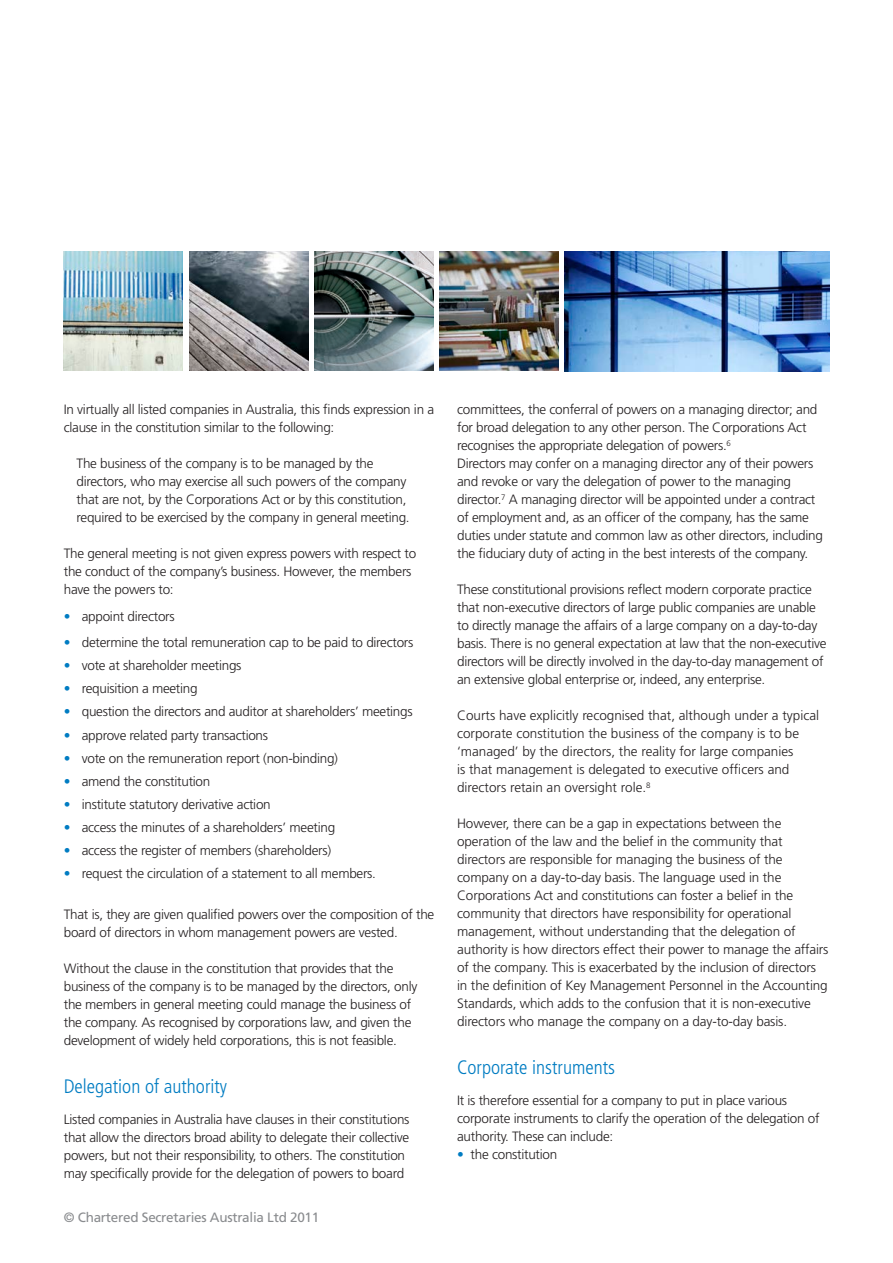
<style>
.page{position:relative;width:893px;height:1263px;background:#fff}
.page>*{position:absolute;margin:0;border:0;box-sizing:border-box;transform-origin:0 0}
.t1{font:300 condensed 19.5px "Frutiger";color:#007cc2}
.t2{font:300 13.5px/18px "Frutiger";letter-spacing:-.02em;color:#231f20}
.t3{font:300 13.5px/18px "Frutiger";color:#231f20}
.t4{font:13.5px "Frutiger";letter-spacing:-.02em;color:#8a8c8f}
.s1{color:#007cc2}
</style>
<div class="page">
<img style="left:439px;top:252px;width:119px;height:119px">
<img style="left:314px;top:252px;width:119px;height:119px">
<img style="left:64px;top:252px;width:119px;height:119px">
<img style="left:189px;top:252px;width:119px;height:119px">
<img style="left:565px;top:252px;width:264px;height:119px">
<p class="t2" style="left:64px;top:401px;width:372px">In virtually all listed companies in Australia, this finds expression in a clause in the constitution similar to the following:</p>
<p class="t2" style="left:77px;top:455px;width:335px">The business of the company is to be managed by the directors, who may exercise all such powers of the company that are not, by the Corporations Act or by this constitution, required to be exercised by the company in general meeting.</p>
<p class="t2" style="left:64px;top:545px;width:354px">The general meeting is not given express powers with respect to the conduct of the company’s business. However, the members have the powers to:</p>
<p class="t2" style="left:64px;top:607px;width:112px"><span class="s1">•</span> appoint directors</p>
<p class="t2" style="left:64px;top:634px;width:351px"><span class="s1">•</span> determine the total remuneration cap to be paid to directors</p>
<p class="t2" style="left:64px;top:657px;width:179px"><span class="s1">•</span> vote at shareholder meetings</p>
<p class="t2" style="left:64px;top:680px;width:135px"><span class="s1">•</span> requisition a meeting</p>
<p class="t2" style="left:64px;top:703px;width:350px"><span class="s1">•</span> question the directors and auditor at shareholders’ meetings</p>
<p class="t2" style="left:64px;top:726px;width:206px"><span class="s1">•</span> approve related party transactions</p>
<p class="t2" style="left:64px;top:749px;width:276px"><span class="s1">•</span> vote on the remuneration report (non-binding)</p>
<p class="t2" style="left:64px;top:772px;width:148px"><span class="s1">•</span> amend the constitution</p>
<p class="t2" style="left:64px;top:795px;width:208px"><span class="s1">•</span> institute statutory derivative action</p>
<p class="t2" style="left:64px;top:818px;width:273px"><span class="s1">•</span> access the minutes of a shareholders’ meeting</p>
<p class="t2" style="left:64px;top:841px;width:269px"><span class="s1">•</span> access the register of members (shareholders)</p>
<p class="t2" style="left:64px;top:865px;width:314px"><span class="s1">•</span> request the circulation of a statement to all members.</p>
<p class="t2" style="left:64px;top:906px;width:372px">That is, they are given qualified powers over the composition of the board of directors in whom management powers are vested.</p>
<p class="t2" style="left:64px;top:960px;width:355px">Without the clause in the constitution that provides that the business of the company is to be managed by the directors, only the members in general meeting could manage the business of the company. As recognised by corporations law, and given the development of widely held corporations, this is not feasible.</p>
<h1 class="t1" style="left:64px;top:1075px;width:165px">Delegation of authority</h1>
<p class="t2" style="left:64px;top:1111px;width:347px">Listed companies in Australia have clauses in their constitutions that allow the directors broad ability to delegate their collective powers, but not their responsibility, to others. The constitution may specifically provide for the delegation of powers to board</p>
<p class="t4" style="left:64px;top:1209px;width:257px">© Chartered Secretaries Australia Ltd 2011</p>
<p class="t2" style="left:457px;top:401px;width:367px">committees, the conferral of powers on a managing director; and for broad delegation to any other person. The Corporations Act recognises the appropriate delegation of powers.<sup>6<br></sup>Directors may confer on a managing director any of their powers and revoke or vary the delegation of power to the managing director.<sup>7</sup> A managing director will be appointed under a contract of employment and, as an officer of the company, has the same duties under statute and common law as other directors, including the fiduciary duty of acting in the best interests of the company.</p>
<p class="t2" style="left:457px;top:581px;width:371px">These constitutional provisions reflect modern corporate practice that non-executive directors of large public companies are unable to directly manage the affairs of a large company on a day-to-day basis. There is no general expectation at law that the non-executive directors will be directly involved in the day-to-day management of an extensive global enterprise or, indeed, any enterprise.</p>
<p class="t3" style="left:457px;top:707px;width:364px">Courts have explicitly recognised that, although under a typical corporate constitution the business of the company is to be ‘managed’ by the directors, the reality for large companies<br>is that management is delegated to executive officers and directors retain an oversight role.<sup>8</sup></p>
<p class="t2" style="left:457px;top:815px;width:373px">However, there can be a gap in expectations between the operation of the law and the belief in the community that directors are responsible for managing the business of the company on a day-to-day basis. The language used in the Corporations Act and constitutions can foster a belief in the community that directors have responsibility for operational management, without understanding that the delegation of authority is how directors effect their power to manage the affairs of the company. This is exacerbated by the inclusion of directors in the definition of Key Management Personnel in the Accounting Standards, which adds to the confusion that it is non-executive directors who manage the company on a day-to-day basis.</p>
<h1 class="t1" style="left:457px;top:1056px;width:159px">Corporate instruments</h1>
<p class="t2" style="left:457px;top:1091px;width:364px">It is therefore essential for a company to put in place various corporate instruments to clarify the operation of the delegation of authority. These can include:</p>
<p class="t2" style="left:457px;top:1145px;width:102px"><span class="s1">•</span> the constitution</p>
</div>
